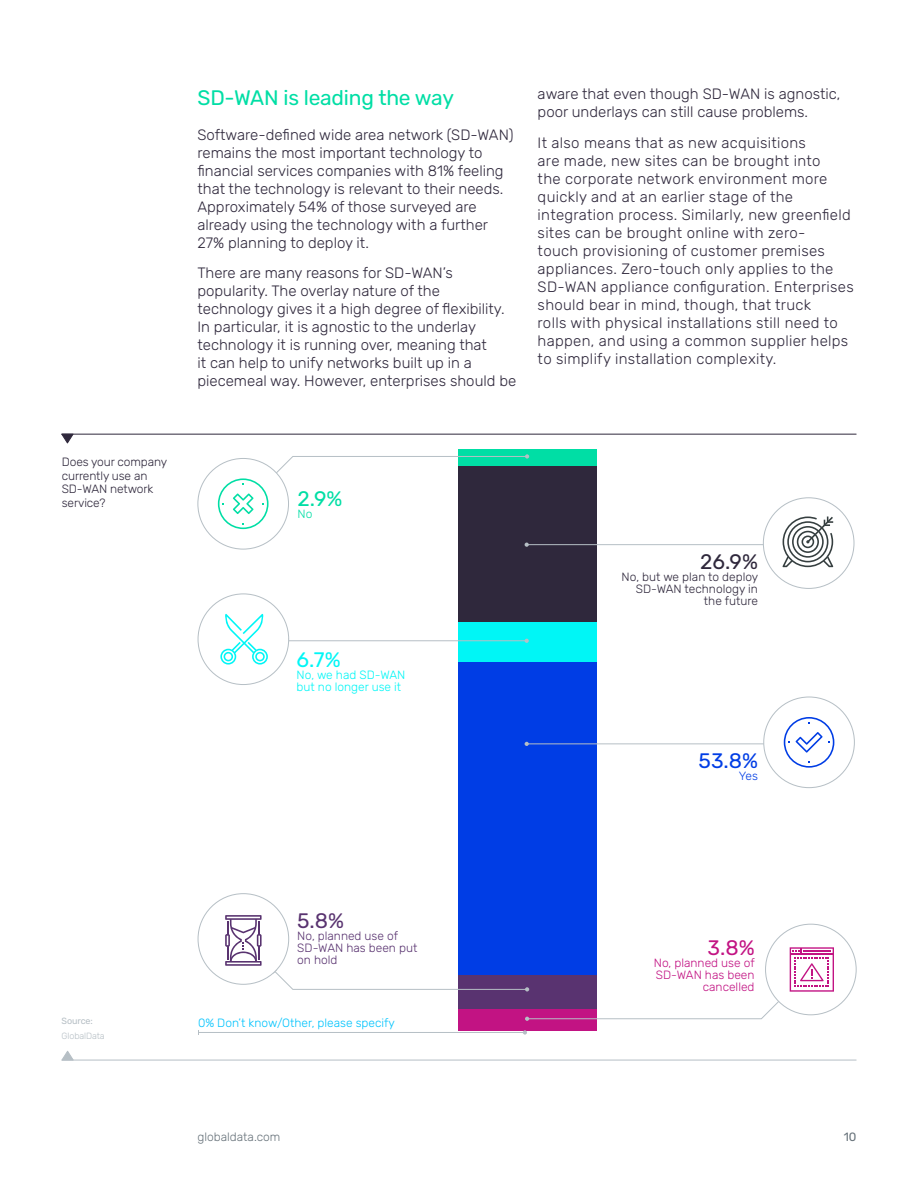
<style>
.page{position:relative;width:918px;height:1188px;background:#fff}
.page>*{position:absolute;margin:0;border:0;box-sizing:border-box;transform-origin:0 0}
.t1{font:21px "Rubik";letter-spacing:-.01em;color:#00dea5}
.t2{font:21px "Rubik";color:#2f283c}
.t3{font:21px "Rubik";color:#003de5}
.t4{font:21px "Rubik";color:#00f6f6}
.t5{font:21px "Rubik";color:#593370}
.t6{font:21px "Rubik";color:#c21383}
.t7{font:300 15px/18px "Rubik";color:#2f283c}
.t8{font:300 15px/18px "Rubik";letter-spacing:.02em;color:#2f283c}
.t9{font:300 12px/13.5px "Rubik";letter-spacing:-.01em;color:#2f283c;text-align:right}
.t10{font:300 12px/12px "Rubik";color:#593370}
.t11{font:300 12px/12px "Rubik";color:#c21383;text-align:right}
.t12{font:300 12px "Rubik";color:#00c3fd}
.t13{font:300 12px/12px "Rubik";color:#00f6f6}
.t14{font:300 12px "Rubik";color:#68737b}
.t15{font:300 12px "Rubik";color:#003de5}
.t16{font:300 12px "Rubik";color:#00dea5}
.t17{font:12px "Rubik";color:#68737b}
.t18{font:300 9px "Rubik";letter-spacing:-.01em;color:#b6bfc5}
.t19{font:9px "Rubik";letter-spacing:-.01em;color:#b6bfc5}
</style>
<div class="page">
<div style="left:458px;top:449px;width:138px;height:17px;background:#00dea5"></div>
<div style="left:458px;top:466px;width:138px;height:157px;background:#2f283c"></div>
<div style="left:458px;top:623px;width:138px;height:39px;background:#00f6f6"></div>
<div style="left:458px;top:662px;width:138px;height:314px;background:#003de5"></div>
<div style="left:458px;top:1009px;width:138px;height:21px;background:#c21383"></div>
<hr style="left:527px;top:544px;width:243px;height:1px;background:#b6bfc5">
<hr style="left:198px;top:1032px;width:327px;height:1px;background:#b6bfc5">
<svg style="left:523px;top:1030px;width:4px;height:5px"></svg>
<div style="left:763px;top:498px;width:91px;height:90px;background:#fff;border-radius:50%"></div>
<svg style="left:524px;top:640px;width:331px;height:148px"></svg>
<svg style="left:198px;top:456px;width:330px;height:229px"></svg>
<svg style="left:525px;top:454px;width:4px;height:5px"></svg>
<div style="left:198px;top:458px;width:91px;height:91px;background:#fff;border-radius:50%"></div>
<svg style="left:273px;top:947px;width:561px;height:74px"></svg>
<svg style="left:225px;top:915px;width:37px;height:51px"></svg>
<svg style="left:784px;top:717px;width:50px;height:51px"></svg>
<svg style="left:218px;top:478px;width:51px;height:51px"></svg>
<svg style="left:783px;top:517px;width:50px;height:50px"></svg>
<svg style="left:220px;top:614px;width:48px;height:51px"></svg>
<hr style="left:62px;top:1060px;width:794px;height:1px;background:#b6bfc5">
<svg style="left:61px;top:1051px;width:14px;height:10px"></svg>
<hr style="left:62px;top:434px;width:794px;height:1px;background:#2f283c">
<svg style="left:61px;top:433px;width:13px;height:11px"></svg>
<p class="t9" style="left:62px;top:456px;width:107px;text-align:left">Does your company currently use an<br>SD-WAN network service?</p>
<h1 class="t1" style="left:198px;top:86px;width:258px">SD-WAN is leading the way</h1>
<p class="t7" style="left:198px;top:126px;width:318px">Software-defined wide area network (SD-WAN) remains the most important technology to financial services companies with 81% feeling that the technology is relevant to their needs.<br>Approximately 54% of those surveyed are already using the technology with a further 27% planning to deploy it.</p>
<p class="t7" style="left:198px;top:265px;width:320px">There are many reasons for SD-WAN’s popularity. The overlay nature of the technology gives it a high degree of flexibility.<br>In particular, it is agnostic to the underlay technology it is running over, meaning that<br>it can help to unify networks built up in a piecemeal way. However, enterprises should be</p>
<p class="t7" style="left:538px;top:85px;width:304px">aware that even though SD-WAN is agnostic, poor underlays can still cause problems.</p>
<p class="t8" style="left:538px;top:134px;width:318px">It also means that as new acquisitions<br>are made, new sites can be brought into<br>the corporate network environment more quickly and at an earlier stage of the integration process. Similarly, new greenfield sites can be brought online with zero-<br>touch provisioning of customer premises appliances. Zero-touch only applies to the SD-WAN appliance configuration. Enterprises should bear in mind, though, that truck<br>rolls with physical installations still need to happen, and using a common supplier helps to simplify installation complexity.</p>
<h1 class="t1" style="left:298px;top:487px;width:47px">2.9%</h1>
<p class="t16" style="left:298px;top:507px;width:16px">No</p>
<h1 class="t4" style="left:297px;top:648px;width:45px">6.7%</h1>
<p class="t13" style="left:297px;top:669px;width:110px">No, we had SD-WAN but no longer use it</p>
<h1 class="t2" style="left:700px;top:550px;width:59px">26.9%</h1>
<p class="t9" style="left:622px;top:571px;width:138px;line-height:12px">No, but we plan to deploy<br>SD-WAN technology in the future</p>
<h1 class="t3" style="left:699px;top:749px;width:61px">53.8%</h1>
<p class="t15" style="left:739px;top:770px;width:21px">Yes</p>
<p class="t19" style="left:62px;top:1016px;width:33px">Source:</p>
<p class="t18" style="left:62px;top:1031px;width:45px">GlobalData</p>
<h1 class="t5" style="left:297px;top:909px;width:48px">5.8%</h1>
<p class="t10" style="left:297px;top:930px;width:122px">No, planned use of<br>SD-WAN has been put on hold</p>
<h1 class="t6" style="left:708px;top:936px;width:49px">3.8%</h1>
<p class="t11" style="left:654px;top:957px;width:102px">No, planned use of<br>SD-WAN has been cancelled</p>
<p class="t12" style="left:198px;top:1016px;width:198px">0% Don’t know/Other, please specify</p>
<p class="t14" style="left:198px;top:1130px;width:84px">globaldata.com</p>
<p class="t17" style="left:844px;top:1130px;width:14px">10</p>
</div>
